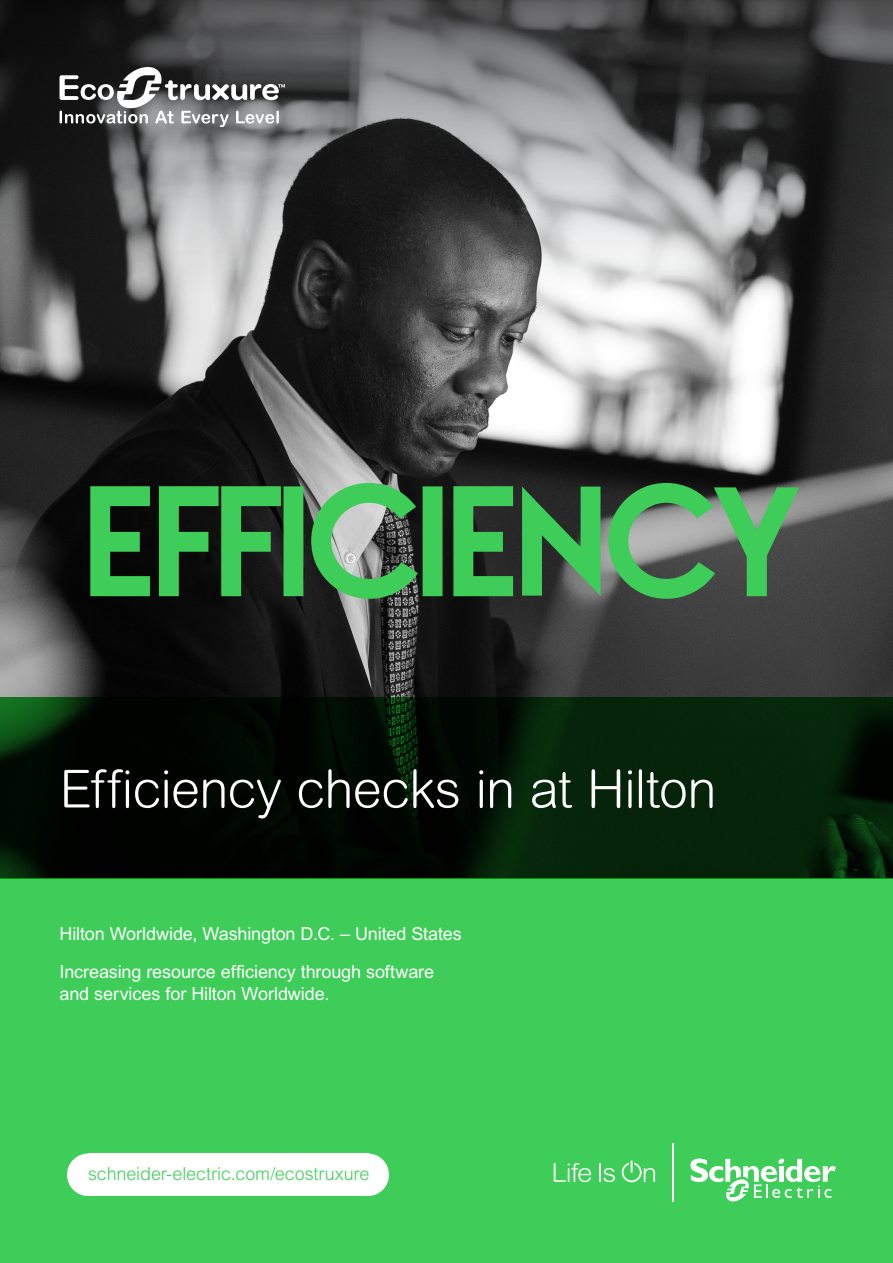
<style>
.page{position:relative;width:893px;height:1263px;background:#fff}
.page>*{position:absolute;margin:0;border:0;box-sizing:border-box;transform-origin:0 0}
.t1{font:195px "NOV Aegular";letter-spacing:.005em;color:#3dcd58}
.t2{font:300 52.5px "Arial Rounded MT Std";letter-spacing:-.015em;color:#fff}
.t3{font:18px/38.5px "Arial MT Std";letter-spacing:-.005em;color:#fff}
.t4{font:300 18px "Arial MT Std";letter-spacing:-.005em;color:#3dcd58}
</style>
<div class="page">
<img style="left:0;top:296px;width:893px;height:401px">
<div style="left:0;top:879px;width:893px;height:384px;background:#3dcd58"></div>
<div style="left:67px;top:1153px;width:42px;height:43px;background:#fff;border-radius:50%"></div>
<div style="left:347px;top:1153px;width:42px;height:43px;background:#fff;border-radius:50%"></div>
<div style="left:88px;top:1153px;width:281px;height:43px;background:#fff"></div>
<svg style="left:554px;top:1163px;width:37px;height:19px"></svg>
<svg style="left:599px;top:1163px;width:16px;height:19px"></svg>
<svg style="left:622px;top:1160px;width:33px;height:22px"></svg>
<svg style="left:690px;top:1158px;width:146px;height:44px"></svg>
<hr style="left:672px;top:1144px;width:1px;height:58px;background:#fff">
<svg style="left:0;top:0;width:893px;height:296px;background:#5c5c5d"></svg>
<svg style="left:0;top:697px;width:893px;height:182px;background:#021505"></svg>
<svg style="left:60px;top:67px;width:225px;height:60px"></svg>
<h1 class="t1" style="left:90px;top:415px;width:714px">Efficiency</h1>
<h2 class="t2" style="left:60px;top:759px;width:658px">Efficiency checks in at Hilton</h2>
<p class="t3" style="left:60px;top:914px;width:404px">Hilton Worldwide, Washington D.C. – United States<br>Increasing resource efficiency through software</p>
<p class="t3" style="left:60px;top:974px;width:271px">and services for Hilton Worldwide.</p>
<p class="t4" style="left:88px;top:1163px;width:283px">schneider-electric.com/ecostruxure</p>
</div>
